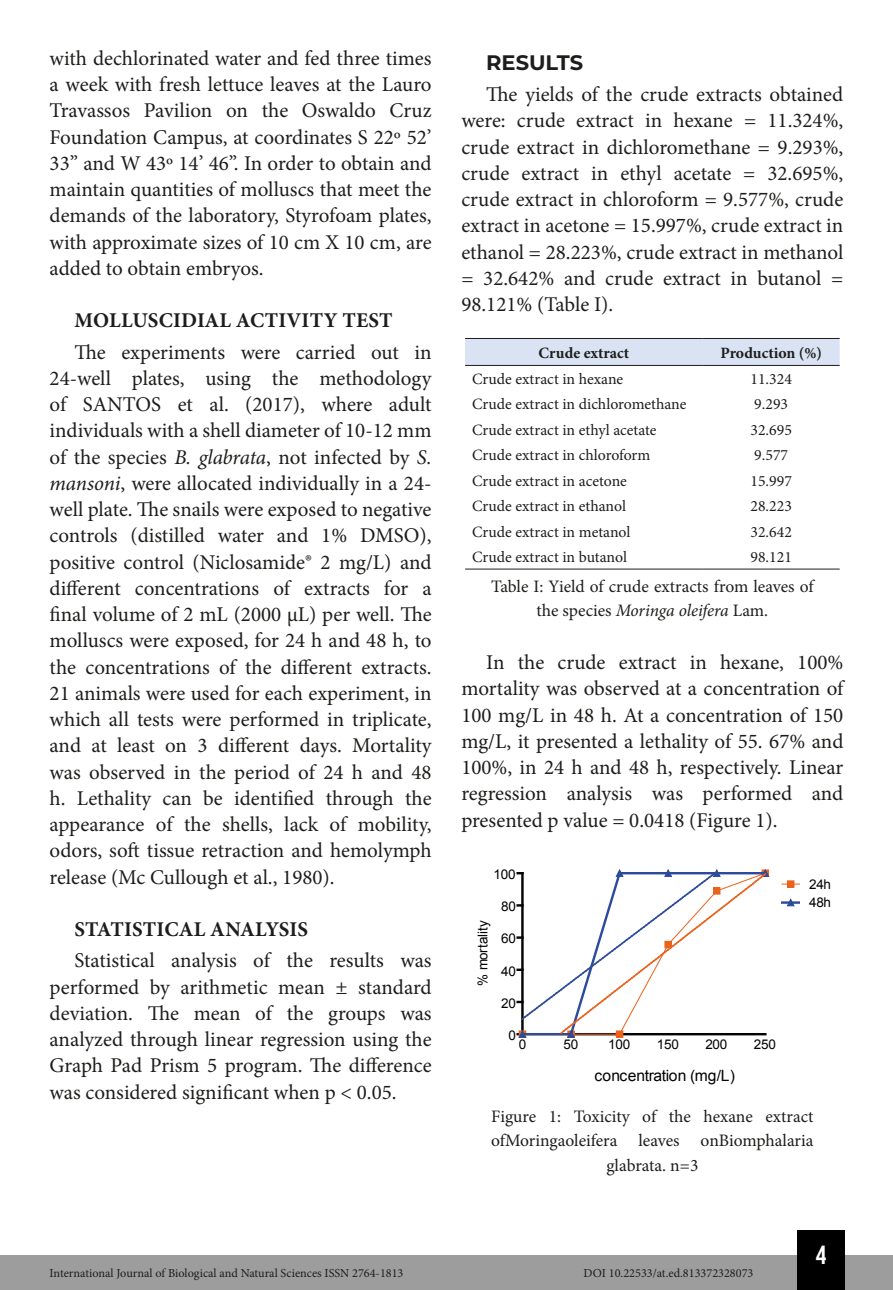
<style>
.page{position:relative;width:893px;height:1290px;background:#fff}
.page>*{position:absolute;margin:0;border:0;box-sizing:border-box;transform-origin:0 0}
.t1{font:26.25px "Bebas Kai";color:#fff}
.t2{font:21px/26.2px "Minion Pro";color:#1d1d1b;text-align:justify}
.t3{font:700 21px "Minion Pro";letter-spacing:.01em;color:#1d1d1b}
.t4{font:700 21px "Montserrat";color:#1d1d1b}
.t5{font:17.5px/24.5px "Minion Pro";color:#1d1d1b;text-align:center}
.t6{font:15.75px "Minion Pro";color:#1d1d1b}
.t7{font:700 15.75px "Minion Pro";letter-spacing:.005em;color:#1d1d1b}
.t8{font:15.58px "Arial";letter-spacing:-.015em;color:#020203}
.t9{font:13.47px/18.6px "Arial";letter-spacing:-.015em;color:#020203}
.t10{font:12.25px "Minion Pro";color:#1d1d1b}
.s1{font-style:italic}
</style>
<div class="page">
<div style="left:0;top:1255px;width:893px;height:35px;background:#9d9d9d"></div>
<div style="left:797px;top:1230px;width:48px;height:60px;background:#000"></div>
<div style="left:465px;top:339px;width:375px;height:26px;background:#d9e3f3"></div>
<hr style="left:465px;top:365px;width:238px;height:1px;background:#1d1d1b">
<hr style="left:703px;top:365px;width:137px;height:1px;background:#1d1d1b">
<hr style="left:465px;top:338px;width:238px;height:1px;background:#1d1d1b">
<hr style="left:703px;top:338px;width:137px;height:1px;background:#1d1d1b">
<hr style="left:465px;top:569px;width:238px;height:1px;background:#1d1d1b">
<hr style="left:703px;top:569px;width:137px;height:1px;background:#1d1d1b">
<svg style="left:518px;top:870px;width:251px;height:167px"></svg>
<div style="left:787px;top:881px;width:7px;height:6px;background:#eb621d"></div>
<hr style="left:782px;top:901px;width:18px;height:3px;background:#2c4b9b">
<svg style="left:787px;top:899px;width:7px;height:7px"></svg>
<p class="t2" style="left:50px;top:45px;width:384px">with dechlorinated water and fed three times a week with fresh lettuce leaves at the Lauro Travassos Pavilion on the Oswaldo Cruz Foundation Campus, at coordinates S 22º 52’ 33’’ and W 43º 14’ 46’’. In order to obtain and maintain quantities of molluscs that meet the demands of the laboratory, Styrofoam plates, with approximate sizes of 10 cm X 10 cm, are added to obtain embryos.</p>
<p class="t3" style="left:75px;top:306px;width:320px">MOLLUSCIDIAL ACTIVITY TEST</p>
<p class="t2" style="left:50px;top:339px;width:384px;text-indent:25px">The experiments were carried out in 24-well plates, using the methodology of SANTOS et al. (2017), where adult individuals with a shell diameter of 10-12 mm of the species <span class="s1">B. glabrata</span>, not infected by <span class="s1">S. mansoni</span>, were allocated individually in a 24- well plate. The snails were exposed to negative controls (distilled water and 1% DMSO), positive control (Niclosamide® 2 mg/L) and different concentrations of extracts for a final volume of 2 mL (2000 µL) per well. The molluscs were exposed, for 24 h and 48 h, to the concentrations of the different extracts.<br>21 animals were used for each experiment, in which all tests were performed in triplicate, and at least on 3 different days. Mortality was observed in the period of 24 h and 48 h. Lethality can be identified through the appearance of the shells, lack of mobility, odors, soft tissue retraction and hemolymph release (Mc Cullough et al., 1980).</p>
<p class="t3" style="left:75px;top:915px;width:235px">STATISTICAL ANALYSIS</p>
<p class="t2" style="left:50px;top:948px;width:384px;text-indent:25px">Statistical analysis of the results was performed by arithmetic mean ± standard deviation. The mean of the groups was analyzed through linear regression using the Graph Pad Prism 5 program. The difference was considered significant when p &lt; 0.05.</p>
<p class="t4" style="left:486px;top:47px;width:99px">RESULTS</p>
<p class="t2" style="left:461px;top:81px;width:384px;text-indent:25px">The yields of the crude extracts obtained were: crude extract in hexane = 11.324%, crude extract in dichloromethane = 9.293%, crude extract in ethyl acetate = 32.695%, crude extract in chloroform = 9.577%, crude extract in acetone = 15.997%, crude extract in ethanol = 28.223%, crude extract in methanol = 32.642% and crude extract in butanol = 98.121% (Table I).</p>
<p class="t7" style="left:539px;top:341px;width:92px">Crude extract</p>
<p class="t7" style="left:720px;top:341px;width:103px">Production (%)</p>
<p class="t6" style="left:472px;top:368px;width:153px">Crude extract in hexane</p>
<p class="t6" style="left:750px;top:368px;width:43px">11.324</p>
<p class="t6" style="left:472px;top:394px;width:216px">Crude extract in dichloromethane</p>
<p class="t6" style="left:754px;top:394px;width:35px">9.293</p>
<p class="t6" style="left:472px;top:419px;width:186px">Crude extract in ethyl acetate</p>
<p class="t6" style="left:750px;top:419px;width:43px">32.695</p>
<p class="t6" style="left:472px;top:445px;width:180px">Crude extract in chloroform</p>
<p class="t6" style="left:754px;top:445px;width:35px">9.577</p>
<p class="t6" style="left:472px;top:470px;width:156px">Crude extract in acetone</p>
<p class="t6" style="left:750px;top:470px;width:43px">15.997</p>
<p class="t6" style="left:472px;top:496px;width:155px">Crude extract in ethanol</p>
<p class="t6" style="left:750px;top:496px;width:43px">28.223</p>
<p class="t6" style="left:472px;top:521px;width:160px">Crude extract in metanol</p>
<p class="t6" style="left:750px;top:521px;width:43px">32.642</p>
<p class="t6" style="left:472px;top:546px;width:156px">Crude extract in butanol</p>
<p class="t6" style="left:750px;top:546px;width:43px">98.121</p>
<p class="t5" style="left:491px;top:574px;width:324px">Table I: Yield of crude extracts from leaves of the species <span class="s1">Moringa oleifera</span> Lam.</p>
<p class="t2" style="left:461px;top:649px;width:384px;text-indent:25px">In the crude extract in hexane, 100% mortality was observed at a concentration of 100 mg/L in 48 h. At a concentration of 150 mg/L, it presented a lethality of 55. 67% and 100%, in 24 h and 48 h, respectively. Linear regression analysis was performed and presented p value = 0.0418 (Figure 1).</p>
<p class="t9" style="left:494px;top:865px;width:24px">100</p>
<p class="t9" style="left:474px;top:986px;width:67px;rotate:-90deg">% mortality</p>
<p class="t9" style="left:501px;top:897px;width:16px">80</p>
<p class="t9" style="left:501px;top:929px;width:16px">60</p>
<p class="t9" style="left:501px;top:962px;width:16px">40</p>
<p class="t9" style="left:501px;top:994px;width:16px">20</p>
<p class="t9" style="left:509px;top:1026px;width:9px">0</p>
<p class="t9" style="left:519px;top:1035px;width:9px">0</p>
<p class="t9" style="left:563px;top:1035px;width:16px">50</p>
<p class="t9" style="left:608px;top:1035px;width:24px">100</p>
<p class="t9" style="left:657px;top:1035px;width:24px">150</p>
<p class="t9" style="left:705px;top:1035px;width:24px">200</p>
<p class="t9" style="left:754px;top:1035px;width:24px">250</p>
<p class="t8" style="left:594px;top:1065px;width:142px">concentration (mg/L)</p>
<p class="t9" style="left:809px;top:874px;width:24px">24h<br>48h</p>
<p class="t5" style="left:491px;top:1104px;width:324px">Figure 1: Toxicity of the hexane extract ofMoringaoleifera leaves onBiomphalaria glabrata. n=3</p>
<p class="t9" style="left:490px;top:1107px;width:297px">Figure 1: Toxicity of the hexane extract of <span class="s1">Moringa</span></p>
<p class="t1" style="left:816px;top:1241px;width:12px">4</p>
<p class="t10" style="left:50px;top:1265px;width:355px">International Journal of Biological and Natural Sciences ISSN 2764-1813</p>
<p class="t10" style="left:584px;top:1265px;width:171px">DOI 10.22533/at.ed.813372328073</p>
</div>
